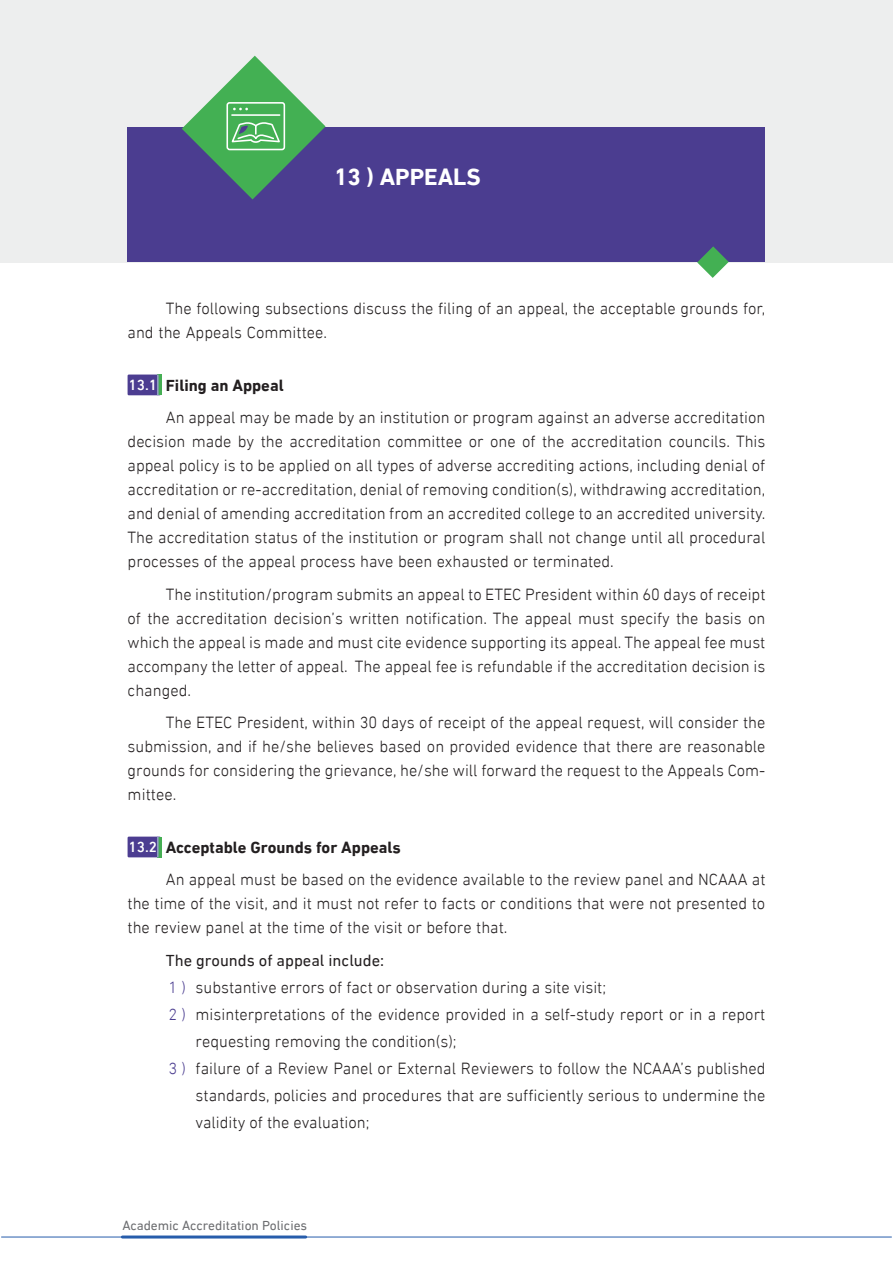
<style>
.page{position:relative;width:893px;height:1263px;background:#fff}
.page>*{position:absolute;margin:0;border:0;box-sizing:border-box;transform-origin:0 0}
.t1{font:700 24px "DIN Next LTW23";color:#fff}
.t2{font:300 16.5px/24px "DIN Next LTW23";color:#231f20}
.t3{font:16.5px "DIN Next LTW23";color:#231f20}
.t4{font:13.5px "DIN Next LTW23";color:#6c6d70}
.s1{font-weight:500;font-size:15px;color:#fff}
.s2{font-weight:700}
.s3{color:#4b3d90}
</style>
<div class="page">
<hr style="left:1px;top:1237px;width:890px;height:1px;background:#275dab">
<hr style="left:122px;top:1235px;width:184px;height:3px;background:#275dab">
<div style="left:128px;top:374px;width:33px;height:21px;background:#4c3d91"></div>
<div style="left:157px;top:374px;width:5px;height:21px;background:#45ae53"></div>
<hr style="left:157px;top:374px;width:2px;height:21px;background:#979acc">
<div style="left:128px;top:837px;width:33px;height:20px;background:#4c3d91"></div>
<div style="left:157px;top:837px;width:5px;height:20px;background:#45ae53"></div>
<hr style="left:157px;top:837px;width:2px;height:20px;background:#979acc">
<div style="left:0;top:0;width:893px;height:263px;background:#edeeee"></div>
<div style="left:128px;top:128px;width:637px;height:134px;background:#4b3d90"></div>
<svg style="left:697px;top:246px;width:32px;height:32px"></svg>
<svg style="left:182px;top:56px;width:144px;height:143px"></svg>
<h1 class="t1" style="left:334px;top:163px;width:148px">13 ) APPEALS</h1>
<p class="t2" style="left:128px;top:297px;width:639px;text-indent:38px">The following subsections discuss the filing of an appeal, the acceptable grounds for, and the Appeals Committee.</p>
<p class="t2" style="left:166px;top:369px;width:601px;line-height:32.5px;text-indent:-37px"><span class="s1">13.1</span> <span class="s2">Filing an Appeal<br></span>An appeal may be made by an institution or program against an adverse accreditation</p>
<p class="t2" style="left:128px;top:430px;width:639px;text-align:justify">decision made by the accreditation committee or one of the accreditation councils. This appeal policy is to be applied on all types of adverse accrediting actions, including denial of accreditation or re-accreditation, denial of removing condition(s), withdrawing accreditation, and denial of amending accreditation from an accredited college to an accredited university.<br>The accreditation status of the institution or program shall not change until all procedural processes of the appeal process have been exhausted or terminated.</p>
<p class="t2" style="left:128px;top:582px;width:639px;text-align:justify;text-indent:38px">The institution/program submits an appeal to ETEC President within 60 days of receipt of the accreditation decision’s written notification. The appeal must specify the basis on which the appeal is made and must cite evidence supporting its appeal. The appeal fee must accompany the letter of appeal. The appeal fee is refundable if the accreditation decision is changed.</p>
<p class="t2" style="left:128px;top:711px;width:639px;text-align:justify;text-indent:38px">The ETEC President, within 30 days of receipt of the appeal request, will consider the submission, and if he/she believes based on provided evidence that there are reasonable grounds for considering the grievance, he/she will forward the request to the Appeals Com&shy;mittee.</p>
<p class="t2" style="left:166px;top:831px;width:601px;line-height:32.5px;text-indent:-37px"><span class="s1">13.2</span> <span class="s2">Acceptable Grounds for Appeals<br></span>An appeal must be based on the evidence available to the review panel and NCAAA at</p>
<p class="t2" style="left:128px;top:892px;width:639px">the time of the visit, and it must not refer to facts or conditions that were not presented to the review panel at the time of the visit or before that.</p>
<p class="t3" style="left:166px;top:950px;width:220px">The grounds of appeal include:</p>
<p class="t2" style="left:169px;top:975px;width:439px"><span class="s3">1 )</span> substantive errors of fact or observation during a site visit;</p>
<p class="t2" style="left:169px;top:1002px;width:598px"><span class="s3">2 )</span> misinterpretations of the evidence provided in a self-study report or in a report</p>
<p class="t2" style="left:196px;top:1029px;width:263px">requesting removing the condition(s);</p>
<p class="t2" style="left:169px;top:1056px;width:598px"><span class="s3">3 )</span> failure of a Review Panel or External Reviewers to follow the NCAAA’s published</p>
<p class="t2" style="left:196px;top:1083px;width:571px">standards, policies and procedures that are sufficiently serious to undermine the</p>
<p class="t2" style="left:196px;top:1110px;width:175px">validity of the evaluation;</p>
<p class="t4" style="left:122px;top:1217px;width:186px">Academic Accreditation Policies</p>
</div>
